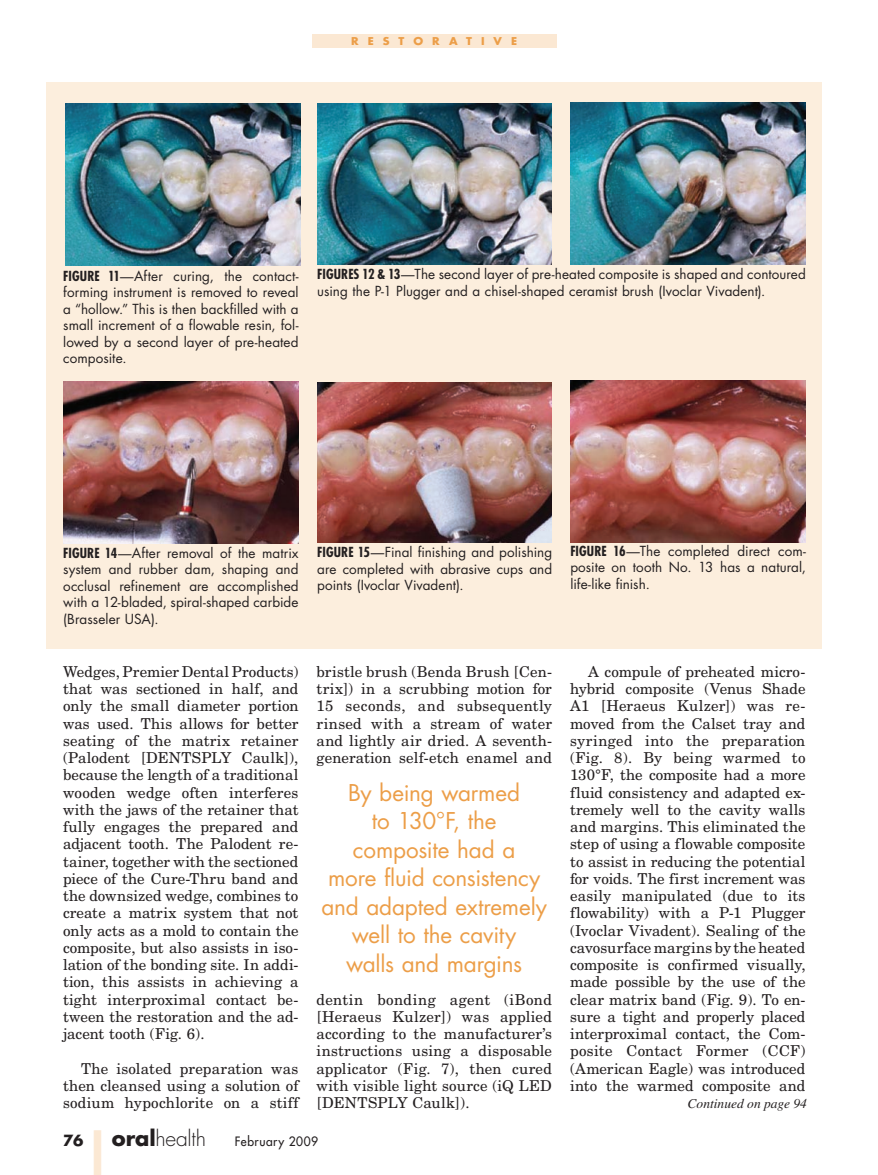
<style>
.page{position:relative;width:878px;height:1175px;background:#fff}
.page>*{position:absolute;margin:0;border:0;box-sizing:border-box;transform-origin:0 0}
.t1{font:700 90px "Futura";color:#fbe8d3;scale:.54 1}
.t2{font:22.5px/28.5px "Futura";letter-spacing:-.01em;color:#ec9e48;text-align:center}
.t3{font:300 21px "Futura";letter-spacing:-.01em;color:#231f20}
.t4{font:15px/17.2px "New Century Schlbk";letter-spacing:.01em;color:#231f20;text-align:justify}
.t5{font:700 15px "Futura";color:#231f20}
.t6{font:13.5px/16.5px "Futura";letter-spacing:.005em;color:#231f20;text-align:justify}
.t7{font:700 condensed 13.5px "Futura";letter-spacing:-.01em;color:#231f20}
.t8{font:italic 13.5px "Times";color:#231f20}
.t9{font:12.6px "Futura";letter-spacing:.045em;color:#231f20;scale:.95 1}
.t10{font:700 10.5px "Futura";letter-spacing:.815em;color:#ec9e48;scale:1.05 1}
.s1{font-weight:700;font-stretch:condensed}
.s2{font-weight:700}
</style>
<div class="page">
<div style="left:312px;top:34px;width:244px;height:13px;background:#fbe8d3"></div>
<div style="left:46px;top:82px;width:775px;height:567px;background:#fceedd"></div>
<img style="left:65px;top:104px;width:236px;height:161px">
<img style="left:570px;top:102px;width:235px;height:162px">
<img style="left:317px;top:103px;width:234px;height:161px">
<img style="left:317px;top:382px;width:234px;height:161px">
<img style="left:63px;top:381px;width:236px;height:162px">
<img style="left:570px;top:380px;width:235px;height:163px">
<p class="t10" style="left:351px;top:33px;width:159px">restorative</p>
<p class="t6" style="left:317px;top:266px;width:490px;text-indent:45px"><span class="s1">12 &amp; 13</span>—The second layer of pre-heated composite is shaped and contoured using the P-1 Plugger and a chisel-shaped ceramist brush (Ivoclar Vivadent).</p>
<p class="t6" style="left:63px;top:267px;width:237px;text-indent:45px"><span class="s1">11</span>—After curing, the contact&shy;forming instrument is removed to reveal a “hollow.” This is then backfilled with a small increment of a flowable resin, fol&shy;lowed by a second layer of pre-heated composite.</p>
<p class="t7" style="left:317px;top:266px;width:13px">FIGURES</p>
<p class="t7" style="left:63px;top:267px;width:13px">FIGURE</p>
<p class="t6" style="left:570px;top:542px;width:237px;text-indent:43px"><span class="s1">16</span>—The completed direct com&shy;posite on tooth No. 13 has a natural, life-like finish.</p>
<p class="t6" style="left:63px;top:544px;width:237px;text-indent:42px"><span class="s1">14</span>—After removal of the matrix system and rubber dam, shaping and occlusal refinement are accomplished with a 12-bladed, spiral-shaped carbide (Brasseler USA).</p>
<p class="t7" style="left:570px;top:542px;width:13px">FIGURE</p>
<p class="t6" style="left:317px;top:544px;width:236px;text-indent:40px"><span class="s1">15</span>—Final finishing and polishing are completed with abrasive cups and points (Ivoclar Vivadent).</p>
<p class="t7" style="left:317px;top:543px;width:13px">FIGURE</p>
<p class="t7" style="left:63px;top:544px;width:13px">FIGURE</p>
<p class="t4" style="left:63px;top:663px;width:237px">Wedges, Premier Dental Products) that was sectioned in half, and only the small diameter portion was used. This allows for better seating of the matrix retainer (Palodent [DENTSPLY Caulk]), because the length of a traditional wooden wedge often interferes with the jaws of the retainer that fully engages the prepared and adjacent tooth. The Palodent re&shy;tainer, together with the sectioned piece of the Cure-Thru band and the downsized wedge, combines to create a matrix system that not only acts as a mold to contain the composite, but also assists in iso&shy;lation of the bonding site. In addi&shy;tion, this assists in achieving a tight interproximal contact be&shy;tween the restoration and the ad&shy;jacent tooth (Fig. 6).</p>
<p class="t4" style="left:63px;top:1059px;width:237px;text-indent:18px">The isolated preparation was then cleansed using a solution of sodium hypochlorite on a stiff</p>
<p class="t4" style="left:316px;top:663px;width:237px">bristle brush (Benda Brush [Cen&shy;trix]) in a scrubbing motion for 15 seconds, and subsequently rinsed with a stream of water and lightly air dried. A seventh&shy;generation self-etch enamel and</p>
<h2 class="t2" style="left:321px;top:777px;width:227px">By being warmed<br>to 130°F, the composite had a<br>more fluid consistency and adapted extremely well to the cavity<br>walls and margins</h2>
<p class="t4" style="left:316px;top:990px;width:237px">dentin bonding agent (iBond [Heraeus Kul-zer]) was applied according to the manufacturer’s instructions using a disposable applicator (Fig. 7), then cured with visible light source (iQ LED [DENTSPLY Caulk]).</p>
<p class="t5" style="left:63px;top:1130px;width:22px">76</p>
<h1 class="t1" style="left:84px;top:1108px;width:54px">|</h1>
<h3 class="t3" style="left:112px;top:1125px;width:96px"><span class="s2">oral</span>health</h3>
<p class="t9" style="left:235px;top:1133px;width:89px">February 2009</p>
<p class="t4" style="left:570px;top:663px;width:237px;text-indent:18px">A compule of preheated micro&shy;hybrid composite (Venus Shade A1 [Heraeus Kulzer]) was re&shy;moved from the Calset tray and syringed into the preparation (Fig. 8). By being warmed to 130°F, the composite had a more fluid consistency and adapted ex&shy;tremely well to the cavity walls and margins. This eliminated the step of using a flowable composite to assist in reducing the potential for voids. The first increment was easily manipulated (due to its flowability) with a P-1 Plugger (Ivoclar Vivadent). Sealing of the cavosurface margins by the heated composite is confirmed visually, made possible by the use of the clear matrix band (Fig. 9). To en&shy;sure a tight and properly placed interproximal contact, the Com&shy;posite Contact Former (CCF) (American Eagle) was introduced into the warmed composite and</p>
<p class="t8" style="left:687px;top:1096px;width:121px">Continued on page 94</p>
</div>
